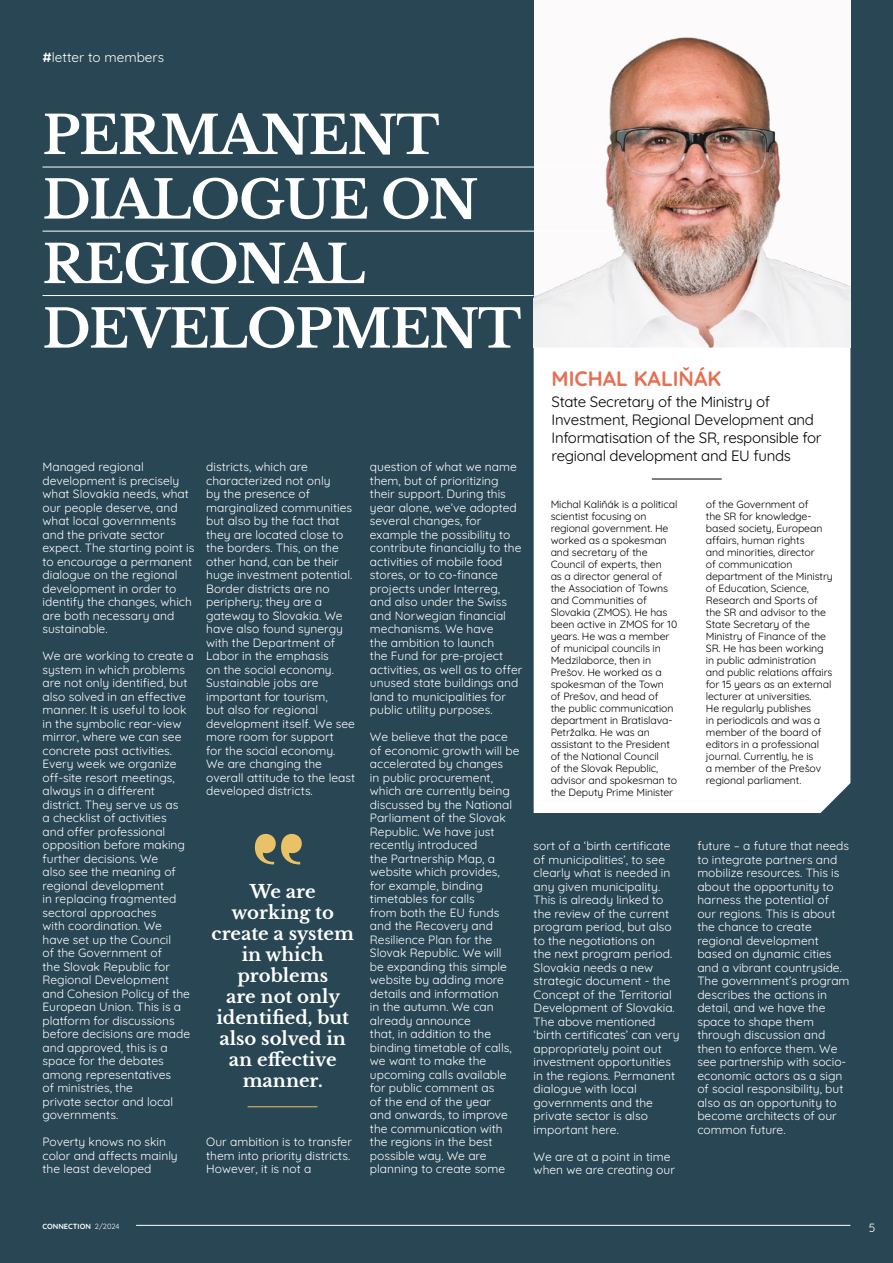
<style>
.page{position:relative;width:893px;height:1263px;background:#284653}
.page>*{position:absolute;margin:0;border:0;box-sizing:border-box;transform-origin:0 0}
.t1{font:700 52.5px/64.5px "Libre Baskerville";letter-spacing:-.02em;color:#fff}
.t2{font:700 21px "Quicksand";color:#e76f51}
.t3{font:700 18px/21px "Libre Baskerville";color:#fff;text-align:center}
.t4{font:15px/18px "Quicksand";letter-spacing:-.02em;color:#000}
.t5{font:13.5px "Quicksand";color:#fff}
.t6{font:12px/13.5px "Quicksand";color:#fff}
.t7{font:10.5px/12px "Quicksand";letter-spacing:-.01em;color:#000}
.t8{font:700 7.5px "Quicksand";color:#fff}
.s1{font-weight:700}
.s2{font-weight:400}
</style>
<div class="page">
<div style="left:534px;top:0;width:316px;height:348px;background:#fcfafb"></div>
<img style="left:534px;top:37px;width:316px;height:311px">
<svg style="left:255px;top:834px;width:47px;height:30px"></svg>
<hr style="left:248px;top:1106px;width:69px;height:1px;background:#e9c268">
<div style="left:534px;top:348px;width:316px;height:465px;background:#fff"></div>
<hr style="left:652px;top:479px;width:70px;height:1px;background:#000">
<hr style="left:136px;top:1225px;width:714px;height:1px;background:#fff">
<hr style="left:43px;top:295px;width:491px;height:1px;background:#fff">
<hr style="left:43px;top:231px;width:573px;height:1px;background:#fff">
<hr style="left:43px;top:167px;width:564px;height:1px;background:#fff">
<p class="t5" style="left:43px;top:47px;width:123px"><span class="s1">#</span>letter to members</p>
<h1 class="t1" style="left:43px;top:103px;width:480px">PERMANENT<br>DIALOGUE ON<br>REGIONAL<br>DEVELOPMENT</h1>
<p class="t6" style="left:43px;top:459px;width:153px">Managed regional development is precisely what Slovakia needs, what our people deserve, and what local governments and the private sector expect. The starting point is to encourage a permanent dialogue on the regional development in order to identify the changes, which are both necessary and sustainable.</p>
<p class="t6" style="left:43px;top:648px;width:153px">We are working to create a system in which problems are not only identified, but also solved in an effective manner. It is useful to look in the symbolic rear-view mirror, where we can see concrete past activities.<br>Every week we organize off-site resort meetings, always in a different district. They serve us as<br>a checklist of activities<br>and offer professional opposition before making further decisions. We<br>also see the meaning of regional development<br>in replacing fragmented sectoral approaches<br>with coordination. We<br>have set up the Council<br>of the Government of<br>the Slovak Republic for<br>Regional Development<br>and Cohesion Policy of the<br>European Union. This is a platform for discussions before decisions are made and approved, this is a space for the debates among representatives<br>of ministries, the<br>private sector and local governments.</p>
<p class="t6" style="left:43px;top:1134px;width:137px">Poverty knows no skin color and affects mainly the least developed</p>
<p class="t6" style="left:206px;top:459px;width:150px">districts, which are characterized not only<br>by the presence of marginalized communities but also by the fact that they are located close to the borders. This, on the other hand, can be their huge investment potential.<br>Border districts are no periphery; they are a gateway to Slovakia. We have also found synergy with the Department of<br>Labor in the emphasis<br>on the social economy.<br>Sustainable jobs are important for tourism,<br>but also for regional development itself. We see more room for support<br>for the social economy.<br>We are changing the overall attitude to the least developed districts.</p>
<h3 class="t3" style="left:212px;top:881px;width:144px">We are working to create a system in which problems<br>are not only identified, but also solved in an effective manner.</h3>
<p class="t6" style="left:206px;top:1134px;width:147px">Our ambition is to transfer them into priority districts.<br>However, it is not a</p>
<p class="t6" style="left:370px;top:459px;width:154px">question of what we name them, but of prioritizing their support. During this year alone, we’ve adopted several changes, for example the possibility to contribute financially to the activities of mobile food stores, or to co-finance projects under Interreg, and also under the Swiss and Norwegian financial mechanisms. We have<br>the ambition to launch<br>the Fund for pre-project activities, as well as to offer unused state buildings and land to municipalities for public utility purposes.</p>
<p class="t6" style="left:370px;top:729px;width:151px">We believe that the pace of economic growth will be accelerated by changes<br>in public procurement, which are currently being discussed by the National<br>Parliament of the Slovak<br>Republic. We have just recently introduced<br>the Partnership Map, a website which provides,<br>for example, binding timetables for calls<br>from both the EU funds and the Recovery and<br>Resilience Plan for the<br>Slovak Republic. We will<br>be expanding this simple website by adding more details and information<br>in the autumn. We can already announce<br>that, in addition to the binding timetable of calls, we want to make the upcoming calls available for public comment as<br>of the end of the year<br>and onwards, to improve the communication with the regions in the best possible way. We are planning to create some</p>
<h2 class="t2" style="left:552px;top:363px;width:171px">MICHAL KALIŇÁK</h2>
<p class="t4" style="left:552px;top:392px;width:272px">State Secretary of the Ministry of Investment, Regional Development and Informatisation of the SR, responsible for regional development and EU funds</p>
<p class="t7" style="left:551px;top:497px;width:128px">Michal Kaliňák is a political scientist focusing on regional government. He worked as a spokesman and secretary of the<br>Council of experts, then<br>as a director general of the Association of Towns and Communities of<br>Slovakia (ZMOS). He has been active in ZMOS for 10 years. He was a member of municipal councils in<br>Medzilaborce, then in<br>Prešov. He worked as a spokesman of the Town<br>of Prešov, and head of<br>the public communication department in Bratislava-<br>Petržalka. He was an assistant to the President of the National Council<br>of the Slovak Republic, advisor and spokesman to the Deputy Prime Minister</p>
<p class="t7" style="left:706px;top:497px;width:129px">of the Government of<br>the SR for knowledge&shy;based society, European affairs, human rights<br>and minorities, director<br>of communication department of the Ministry of Education, Science,<br>Research and Sports of the SR and advisor to the<br>State Secretary of the<br>Ministry of Finance of the<br>SR. He has been working in public administration and public relations affairs for 15 years as an external lecturer at universities.<br>He regularly publishes<br>in periodicals and was a member of the board of editors in a professional journal. Currently, he is<br>a member of the Prešov regional parliament.</p>
<p class="t6" style="left:534px;top:838px;width:148px">sort of a ‘birth certificate of municipalities’, to see clearly what is needed in any given municipality.<br>This is already linked to the review of the current program period, but also to the negotiations on<br>the next program period.<br>Slovakia needs a new strategic document - the<br>Concept of the Territorial<br>Development of Slovakia.<br>The above mentioned ‘birth certificates’ can very appropriately point out investment opportunities in the regions. Permanent dialogue with local governments and the private sector is also important here.</p>
<p class="t6" style="left:534px;top:1149px;width:143px">We are at a point in time when we are creating our</p>
<p class="t6" style="left:697px;top:838px;width:154px">future – a future that needs to integrate partners and mobilize resources. This is about the opportunity to harness the potential of our regions. This is about the chance to create regional development based on dynamic cities and a vibrant countryside.<br>The government’s program describes the actions in detail, and we have the space to shape them through discussion and then to enforce them. We see partnership with socio&shy;economic actors as a sign of social responsibility, but also as an opportunity to become architects of our common future.</p>
<p class="t8" style="left:43px;top:1220px;width:79px">CONNECTION <span class="s2">2/2024</span></p>
<p class="t6" style="left:869px;top:1219px;width:8px">5</p>
</div>
